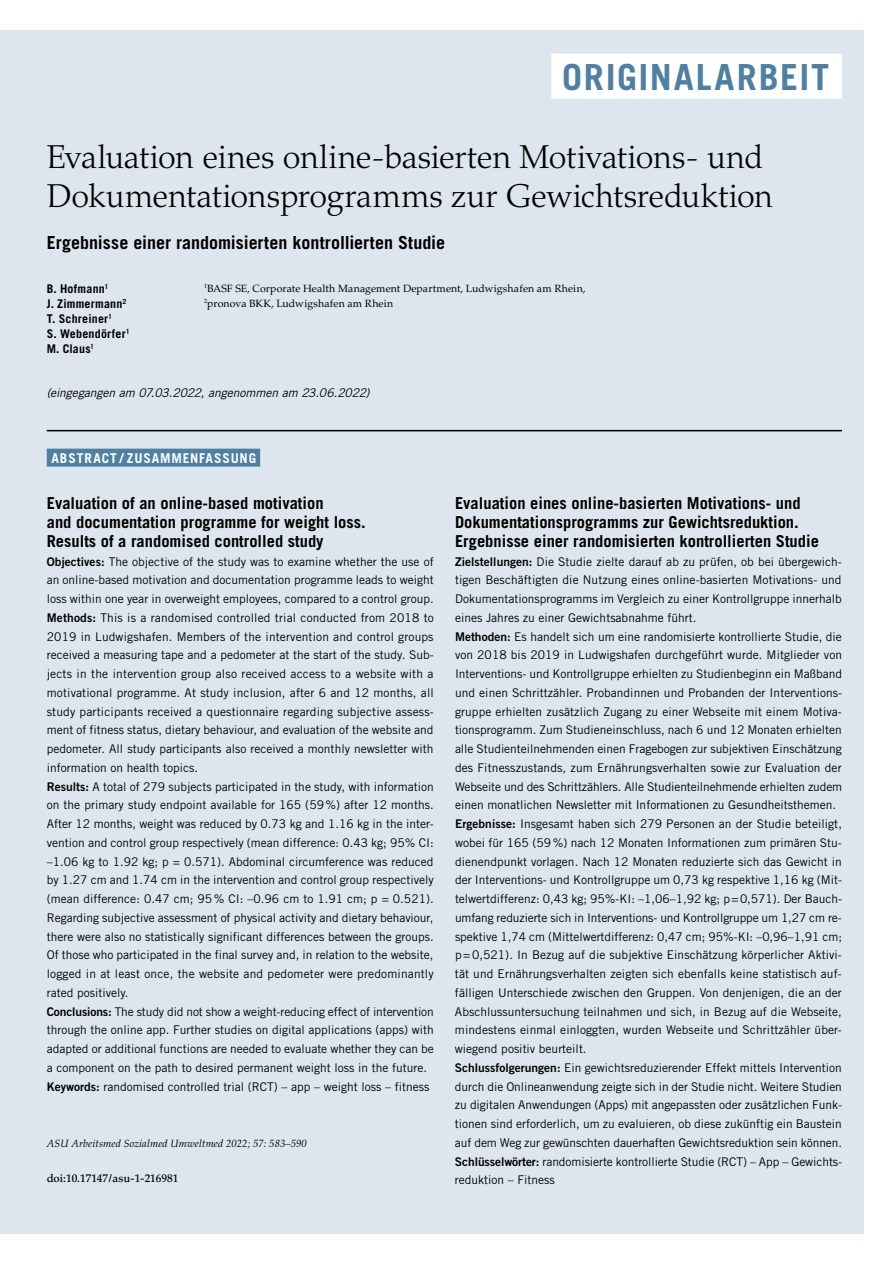
<style>
.page{position:relative;width:893px;height:1263px;background:#fff}
.page>*{position:absolute;margin:0;border:0;box-sizing:border-box;transform-origin:0 0}
.t1{font:700 36px "Trade Gothic LT Std";letter-spacing:.05em;color:#4e80a3}
.t2{font:300 33px/39px "Palatino LT Std";letter-spacing:-.005em;color:#000}
.t3{font:700 18px "Trade Gothic LT Std";color:#000}
.t4{font:700 16.5px/18.8px "Trade Gothic LT Std";color:#000}
.t5{font:700 13.5px "Trade Gothic LT Std";letter-spacing:.065em;color:#fff}
.t6{font:12px/18.8px "Trade Gothic LT Std";color:#000}
.t7{font:700 12px/15px "Trade Gothic LT Std";letter-spacing:.015em;color:#000}
.t8{font:italic 12px "Trade Gothic LT Std";letter-spacing:-.005em;color:#000}
.t9{font:500 11.25px "Palatino LT Std";color:#000}
.t10{font:10.5px/15px "Palatino LT Std";letter-spacing:.01em;color:#000}
.t11{font:italic 10.5px "Palatino LT Std";letter-spacing:.01em;color:#000}
.s1{font-family:"Trade Gothic LT Std Bd 2"}
</style>
<div class="page">
<div style="left:0;top:30px;width:863px;height:1203px;background:#dde6ee"></div>
<hr style="left:47px;top:430px;width:795px;height:1px;background:#000">
<div style="left:47px;top:449px;width:213px;height:18px;background:#4e80a3"></div>
<div style="left:551px;top:54px;width:291px;height:45px;background:#fff"></div>
<h1 class="t1" style="left:562px;top:55px;width:268px">ORIGINALARBEIT</h1>
<h2 class="t2" style="left:47px;top:138px;width:728px">Evaluation eines online-basierten Motivations- und<br>Dokumentationsprogramms zur Gewichtsreduktion</h2>
<h3 class="t3" style="left:47px;top:231px;width:400px">Ergebnisse einer randomisierten kontrollierten Studie</h3>
<p class="t10" style="left:204px;top:281px;width:383px"><sup>1</sup>BASF SE, Corporate Health Management Department, Ludwigshafen am Rhein,<br><sup>2</sup>pronova BKK, Ludwigshafen am Rhein</p>
<p class="t7" style="left:47px;top:281px;width:84px">B. Hofmann<sup>1<br></sup>J. Zimmermann<sup>2<br></sup>T. Schreiner<sup>1<br></sup>S. Webendörfer<sup>1<br></sup>M. Claus<sup>1</sup></p>
<p class="t8" style="left:47px;top:385px;width:324px">(eingegangen am 07.03.2022, angenommen am 23.06.2022)</p>
<p class="t5" style="left:51px;top:450px;width:206px">ABSTRACT / ZUSAMMENFASSUNG</p>
<h3 class="t4" style="left:47px;top:494px;width:321px">Evaluation of an online-based motivation<br>and documentation programme for weight loss.<br>Results of a randomised controlled study</h3>
<p class="t6" style="left:47px;top:552px;width:389px"><span class="s1">Objectives:</span> The objective of the study was to examine whether the use of an online-based motivation and documentation programme leads to weight loss within one year in overweight employees, compared to a control group.<br><span class="s1">Methods:</span> This is a randomised controlled trial conducted from 2018 to 2019 in Ludwigshafen. Members of the intervention and control groups received a measuring tape and a pedometer at the start of the study. Sub&shy;jects in the intervention group also received access to a website with a motivational programme. At study inclusion, after 6 and 12 months, all study participants received a questionnaire regarding subjective assess&shy;ment of fitness status, dietary behaviour, and evaluation of the website and pedometer. All study participants also received a monthly newsletter with information on health topics.<br><span class="s1">Results:</span> A total of 279 subjects participated in the study, with information on the primary study endpoint available for 165 (59%) after 12 months.<br>After 12 months, weight was reduced by 0.73 kg and 1.16 kg in the inter&shy;vention and control group respectively (mean difference: 0.43 kg; 95% CI: –1.06 kg to 1.92 kg; p = 0.571). Abdominal circumference was reduced by 1.27 cm and 1.74 cm in the intervention and control group respectively (mean difference: 0.47 cm; 95% CI: –0.96 cm to 1.91 cm; p = 0.521).<br>Regarding subjective assessment of physical activity and dietary behaviour, there were also no statistically significant differences between the groups.<br>Of those who participated in the final survey and, in relation to the website, logged in at least once, the website and pedometer were predominantly rated positively.<br><span class="s1">Conclusions:</span> The study did not show a weight-reducing effect of intervention through the online app. Further studies on digital applications (apps) with adapted or additional functions are needed to evaluate whether they can be a component on the path to desired permanent weight loss in the future.<br><span class="s1">Keywords:</span> randomised controlled trial (RCT) – app – weight loss – fitness</p>
<p class="t11" style="left:47px;top:1137px;width:261px">ASU Arbeitsmed Sozialmed Umweltmed 2022; 57: 583–590</p>
<p class="t9" style="left:47px;top:1172px;width:133px">doi:10.17147/asu-1-216981</p>
<h3 class="t4" style="left:455px;top:494px;width:365px">Evaluation eines online-basierten Motivations- und<br>Dokumentationsprogramms zur Gewichtsreduktion.<br>Ergebnisse einer randomisierten kontrollierten Studie</h3>
<p class="t6" style="left:455px;top:552px;width:389px"><span class="s1">Zielstellungen:</span> Die Studie zielte darauf ab zu prüfen, ob bei übergewich&shy;tigen Beschäftigten die Nutzung eines online-basierten Motivations- und Dokumentationsprogramms im Vergleich zu einer Kontrollgruppe innerhalb eines Jahres zu einer Gewichtsabnahme führt.<br><span class="s1">Methoden:</span> Es handelt sich um eine randomisierte kontrollierte Studie, die von 2018 bis 2019 in Ludwigshafen durchgeführt wurde. Mitglieder von Interventions- und Kontrollgruppe erhielten zu Studienbeginn ein Maßband und einen Schrittzähler. Probandinnen und Probanden der Interventions&shy;gruppe erhielten zusätzlich Zugang zu einer Webseite mit einem Motiva&shy;tionsprogramm. Zum Studieneinschluss, nach 6 und 12 Monaten erhielten alle Studienteilnehmenden einen Fragebogen zur subjektiven Einschätzung des Fitnesszustands, zum Ernährungsverhalten sowie zur Evaluation der Webseite und des Schrittzählers. Alle Studienteilnehmende erhielten zudem einen monatlichen Newsletter mit Informationen zu Gesundheitsthemen.<br><span class="s1">Ergebnisse:</span> Insgesamt haben sich 279 Personen an der Studie beteiligt, wobei für 165 (59%) nach 12 Monaten Informationen zum primären Stu&shy;dienendpunkt vorlagen. Nach 12 Monaten reduzierte sich das Gewicht in der Interventions- und Kontrollgruppe um 0,73 kg respektive 1,16 kg (Mit&shy;telwertdifferenz: 0,43 kg; 95%-KI: –1,06–1,92 kg; p=0,571). Der Bauch&shy;umfang reduzierte sich in Interventions- und Kontrollgruppe um 1,27 cm re&shy;spektive 1,74 cm (Mittelwertdifferenz: 0,47 cm; 95%-KI: –0,96–1,91 cm; p=0,521). In Bezug auf die subjektive Einschätzung körperlicher Aktivi&shy;tät und Ernährungsverhalten zeigten sich ebenfalls keine statistisch auf&shy;fälligen Unterschiede zwischen den Gruppen. Von denjenigen, die an der Abschlussuntersuchung teilnahmen und sich, in Bezug auf die Webseite, mindestens einmal einloggten, wurden Webseite und Schrittzähler über&shy;wiegend positiv beurteilt.<br><span class="s1">Schlussfolgerungen:</span> Ein gewichtsreduzierender Effekt mittels Intervention durch die Onlineanwendung zeigte sich in der Studie nicht. Weitere Studien zu digitalen Anwendungen (Apps) mit angepassten oder zusätzlichen Funk&shy;tionen sind erforderlich, um zu evaluieren, ob diese zukünftig ein Baustein auf dem Weg zur gewünschten dauerhaften Gewichtsreduktion sein können.<br><span class="s1">Schlüsselwörter:</span> randomisierte kontrollierte Studie (RCT) – App – Gewichts&shy;reduktion – Fitness</p>
</div>
